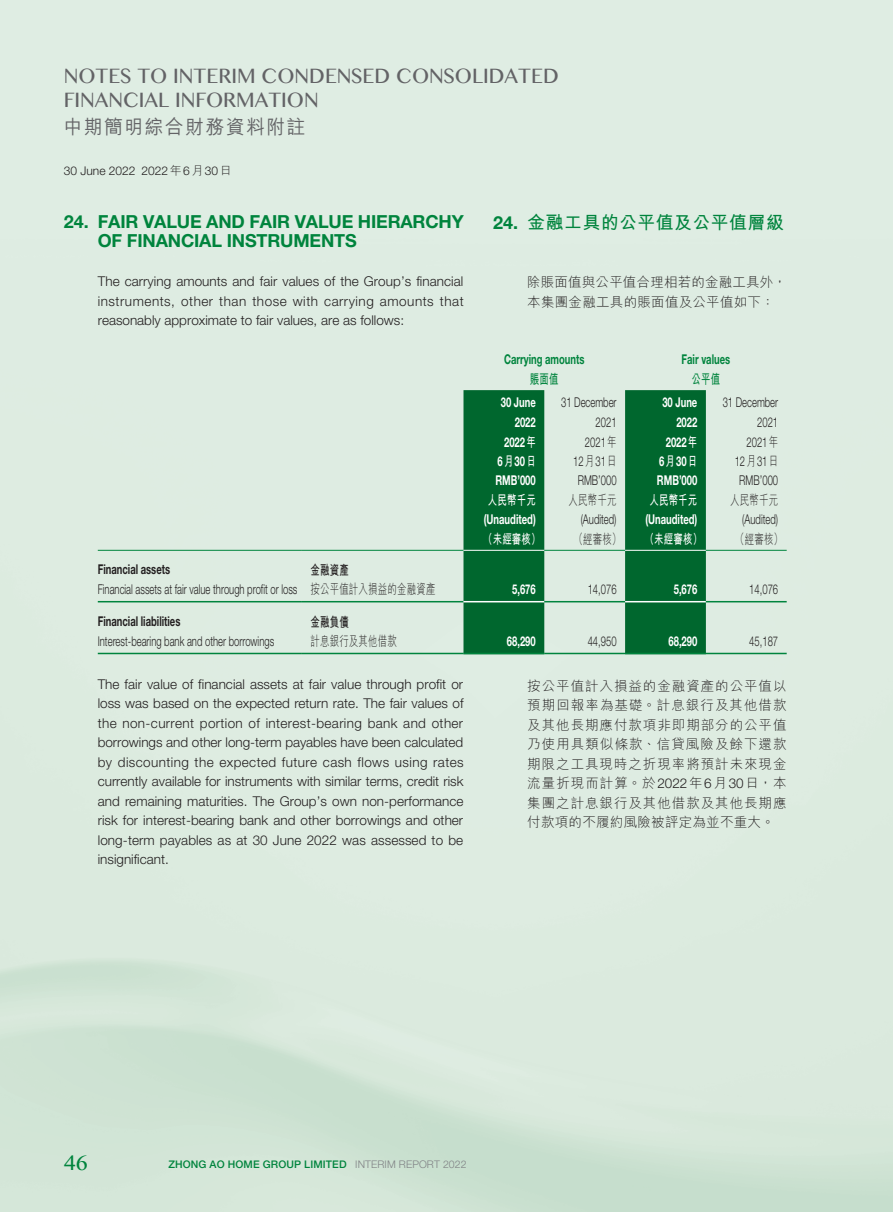
<style>
.page{position:relative;width:893px;height:1212px;background:#fff}
.page>*{position:absolute;margin:0;border:0;box-sizing:border-box;transform-origin:0 0}
.t1{font:21px/24px "Gurmukhi MN";color:#636366;scale:.95 1}
.t2{font:21px "Gurmukhi MN";color:#00843d}
.t3{font:500 19.5px "M Hei HK";letter-spacing:.095em;color:#636366;scale:.95 1}
._01_H1_E{font:700 18px/19.5px "Helvetica Neue LT Std";letter-spacing:-.01em;color:#00843d}
._001_H1_C{font:700 18px "M Hei HK";letter-spacing:.02em;color:#00843d}
._00_txt_E{font:300 13.5px/19.5px "Helvetica Neue LT Std";color:#231f20;text-align:justify}
._50_Table_txt{font:300 13.5px "Helvetica Neue LT Std";color:#231f20;scale:.7 1}
._000_txt_C{font:300 13.5px/19.5px "M Hei HK";letter-spacing:.02em;color:#231f20}
._50_Table_txt-2{font:700 13.5px "Helvetica Neue LT Std";color:#fff;scale:.7 1}
._50_Table_txt-3{font:300 13.5px "M Hei HK";letter-spacing:.02em;color:#231f20;scale:.7 1}
._50_Table_txt-4{font:700 13.5px "Helvetica Neue LT Std";color:#231f20;scale:.7 1}
._50_Table_txt-5{font:700 13.5px "Helvetica Neue LT Std";color:#00843d;scale:.7 1}
._50_Table_txt-6{font:700 13.5px "M Hei HK";letter-spacing:.02em;color:#fff;scale:.7 1}
._50_Table_txt-7{font:700 13.5px "M Hei HK";letter-spacing:.02em;color:#231f20;scale:.7 1}
._50_Table_txt-8{font:700 13.5px "M Hei HK";letter-spacing:.02em;color:#00843d;scale:.7 1}
.t4{font:300 12px "Helvetica Neue LT Std";color:#231f20}
.t5{font:500 10.5px "Helvetica Neue LT Std";letter-spacing:.01em;color:#00843d}
.s1{font-family:"M Hei HK"}
.s2{font-family:"Helvetica Neue LT Std"}
.s3{font-weight:300;color:#808285}
</style>
<div class="page">
<svg style="left:463px;top:390px;width:243px;height:263px;background:#4b946a"></svg>
<hr style="left:98px;top:550px;width:204px;height:1px;background:#00843d">
<hr style="left:302px;top:550px;width:161px;height:1px;background:#00843d">
<hr style="left:463px;top:550px;width:81px;height:1px;background:#fff">
<hr style="left:544px;top:550px;width:81px;height:1px;background:#00843d">
<hr style="left:625px;top:550px;width:81px;height:1px;background:#fff">
<hr style="left:706px;top:550px;width:81px;height:1px;background:#00843d">
<hr style="left:98px;top:601px;width:204px;height:1px;background:#00843d">
<hr style="left:302px;top:601px;width:161px;height:1px;background:#00843d">
<hr style="left:463px;top:601px;width:81px;height:1px;background:#fff">
<hr style="left:544px;top:601px;width:81px;height:1px;background:#00843d">
<hr style="left:625px;top:601px;width:81px;height:1px;background:#fff">
<hr style="left:706px;top:601px;width:81px;height:1px;background:#00843d">
<hr style="left:98px;top:653px;width:204px;height:1px;background:#00843d">
<hr style="left:302px;top:653px;width:161px;height:1px;background:#00843d">
<hr style="left:463px;top:653px;width:81px;height:1px;background:#00843d">
<hr style="left:544px;top:653px;width:81px;height:1px;background:#00843d">
<hr style="left:625px;top:653px;width:81px;height:1px;background:#00843d">
<hr style="left:706px;top:653px;width:81px;height:1px;background:#00843d">
<h1 class="t1" style="left:64px;top:64px;width:523px">NOTES TO INTERIM CONDENSED CONSOLIDATED<br>FINANCIAL INFORMATION</h1>
<h2 class="t3" style="left:64px;top:113px;width:256px">中期簡明綜合財務資料附註</h2>
<p class="t4" style="left:64px;top:164px;width:170px">30 June 2022 2022<span class="s1">年</span>6<span class="s1">月</span>30<span class="s1">日</span></p>
<p class="_01_H1_E" style="left:98px;top:211px;width:367px;text-indent:-34px">24. FAIR VALUE AND FAIR VALUE HIERARCHY<br>OF FINANCIAL INSTRUMENTS</p>
<p class="_00_txt_E" style="left:98px;top:271px;width:367px">The carrying amounts and fair values of the Group’s financial instruments, other than those with carrying amounts that reasonably approximate to fair values, are as follows:</p>
<p class="_001_H1_C" style="left:493px;top:209px;width:292px"><span class="s2">24.</span> 金融工具的公平值及公平值層級</p>
<p class="_000_txt_C" style="left:527px;top:272px;width:261px">除賬面值與公平值合理相若的金融工具外，本集團金融工具的賬面值及公平值如下：</p>
<p class="_50_Table_txt-5" style="left:504px;top:351px;width:116px">Carrying amounts</p>
<p class="_50_Table_txt-5" style="left:681px;top:351px;width:71px">Fair values</p>
<p class="_50_Table_txt-8" style="left:530px;top:369px;width:43px">賬面值</p>
<p class="_50_Table_txt-8" style="left:691px;top:369px;width:43px">公平值</p>
<p class="_50_Table_txt-2" style="left:501px;top:394px;width:52px">30 June</p>
<p class="_50_Table_txt" style="left:561px;top:394px;width:81px">31 December</p>
<p class="_50_Table_txt-2" style="left:662px;top:394px;width:52px">30 June</p>
<p class="_50_Table_txt" style="left:723px;top:394px;width:81px">31 December</p>
<p class="_50_Table_txt-2" style="left:515px;top:414px;width:32px">2022</p>
<p class="_50_Table_txt" style="left:596px;top:414px;width:32px">2021</p>
<p class="_50_Table_txt-2" style="left:676px;top:414px;width:32px">2022</p>
<p class="_50_Table_txt" style="left:757px;top:414px;width:32px">2021</p>
<p class="_50_Table_txt-2" style="left:504px;top:434px;width:47px">2022<span class="s1">年</span></p>
<p class="_50_Table_txt-2" style="left:498px;top:453px;width:56px">6<span class="s1">月</span>30<span class="s1">日</span></p>
<p class="_50_Table_txt" style="left:585px;top:434px;width:47px">2021<span class="s1">年</span></p>
<p class="_50_Table_txt" style="left:573px;top:453px;width:64px">12<span class="s1">月</span>31<span class="s1">日</span></p>
<p class="_50_Table_txt" style="left:746px;top:434px;width:47px">2021<span class="s1">年</span></p>
<p class="_50_Table_txt" style="left:735px;top:453px;width:64px">12<span class="s1">月</span>31<span class="s1">日</span></p>
<p class="_50_Table_txt-2" style="left:666px;top:434px;width:47px">2022<span class="s1">年</span></p>
<p class="_50_Table_txt-2" style="left:659px;top:453px;width:56px">6<span class="s1">月</span>30<span class="s1">日</span></p>
<p class="_50_Table_txt-2" style="left:495px;top:472px;width:59px">RMB’000</p>
<p class="_50_Table_txt" style="left:578px;top:472px;width:57px">RMB’000</p>
<p class="_50_Table_txt-2" style="left:657px;top:472px;width:59px">RMB’000</p>
<p class="_50_Table_txt" style="left:739px;top:472px;width:57px">RMB’000</p>
<p class="_50_Table_txt-6" style="left:488px;top:491px;width:70px">人民幣千元</p>
<p class="_50_Table_txt-3" style="left:569px;top:494px;width:70px">人民幣千元</p>
<p class="_50_Table_txt-6" style="left:649px;top:491px;width:70px">人民幣千元</p>
<p class="_50_Table_txt-3" style="left:730px;top:494px;width:70px">人民幣千元</p>
<p class="_50_Table_txt-2" style="left:484px;top:511px;width:76px">(Unaudited)</p>
<p class="_50_Table_txt" style="left:581px;top:511px;width:53px">(Audited)</p>
<p class="_50_Table_txt-2" style="left:645px;top:511px;width:76px">(Unaudited)</p>
<p class="_50_Table_txt" style="left:742px;top:511px;width:53px">(Audited)</p>
<p class="_50_Table_txt-6" style="left:483px;top:530px;width:83px">（未經審核）</p>
<p class="_50_Table_txt-3" style="left:574px;top:533px;width:70px">（經審核）</p>
<p class="_50_Table_txt-6" style="left:645px;top:530px;width:83px">（未經審核）</p>
<p class="_50_Table_txt-3" style="left:735px;top:533px;width:70px">（經審核）</p>
<p class="_50_Table_txt-4" style="left:98px;top:561px;width:105px">Financial assets</p>
<p class="_50_Table_txt-7" style="left:310px;top:560px;width:56px">金融資產</p>
<p class="_50_Table_txt" style="left:98px;top:581px;width:287px">Financial assets at fair value through profit or loss</p>
<p class="_50_Table_txt-3" style="left:310px;top:582px;width:180px">按公平值計入損益的金融資產</p>
<p class="_50_Table_txt-2" style="left:512px;top:581px;width:35px">5,676</p>
<p class="_50_Table_txt" style="left:588px;top:581px;width:43px">14,076</p>
<p class="_50_Table_txt-2" style="left:674px;top:581px;width:35px">5,676</p>
<p class="_50_Table_txt" style="left:749px;top:581px;width:43px">14,076</p>
<p class="_50_Table_txt-4" style="left:98px;top:613px;width:120px">Financial liabilities</p>
<p class="_50_Table_txt-7" style="left:310px;top:612px;width:56px">金融負債</p>
<p class="_50_Table_txt" style="left:98px;top:632px;width:254px">Interest-bearing bank and other borrowings</p>
<p class="_50_Table_txt-3" style="left:310px;top:634px;width:125px">計息銀行及其他借款</p>
<p class="_50_Table_txt-2" style="left:507px;top:632px;width:43px">68,290</p>
<p class="_50_Table_txt" style="left:588px;top:632px;width:43px">44,950</p>
<p class="_50_Table_txt-2" style="left:668px;top:632px;width:43px">68,290</p>
<p class="_50_Table_txt" style="left:749px;top:632px;width:43px">45,187</p>
<p class="_00_txt_E" style="left:98px;top:674px;width:367px">The fair value of financial assets at fair value through profit or loss was based on the expected return rate. The fair values of the non-current portion of interest-bearing bank and other borrowings and other long-term payables have been calculated by discounting the expected future cash flows using rates currently available for instruments with similar terms, credit risk and remaining maturities. The Group’s own non-performance risk for interest-bearing bank and other borrowings and other long-term payables as at 30 June 2022 was assessed to be insignificant.</p>
<p class="_000_txt_C" style="left:527px;top:676px;width:261px;text-align:justify">按公平值計入損益的金融資產的公平值以預期回報率為基礎。計息銀行及其他借款及其他長期應付款項非即期部分的公平值乃使用具類似條款、信貸風險及餘下還款期限之工具現時之折現率將預計未來現金流量折現而計算。於<span class="s2">2022</span>年<span class="s2">6</span>月<span class="s2">30</span>日，本集團之計息銀行及其他借款及其他長期應付款項的不履約風險被評定為並不重大。</p>
<h1 class="t2" style="left:64px;top:1150px;width:26px">46</h1>
<p class="t5" style="left:168px;top:1158px;width:300px">ZHONG AO HOME GROUP LIMITED <span class="s3">INTERIM REPORT 2022</span></p>
</div>
